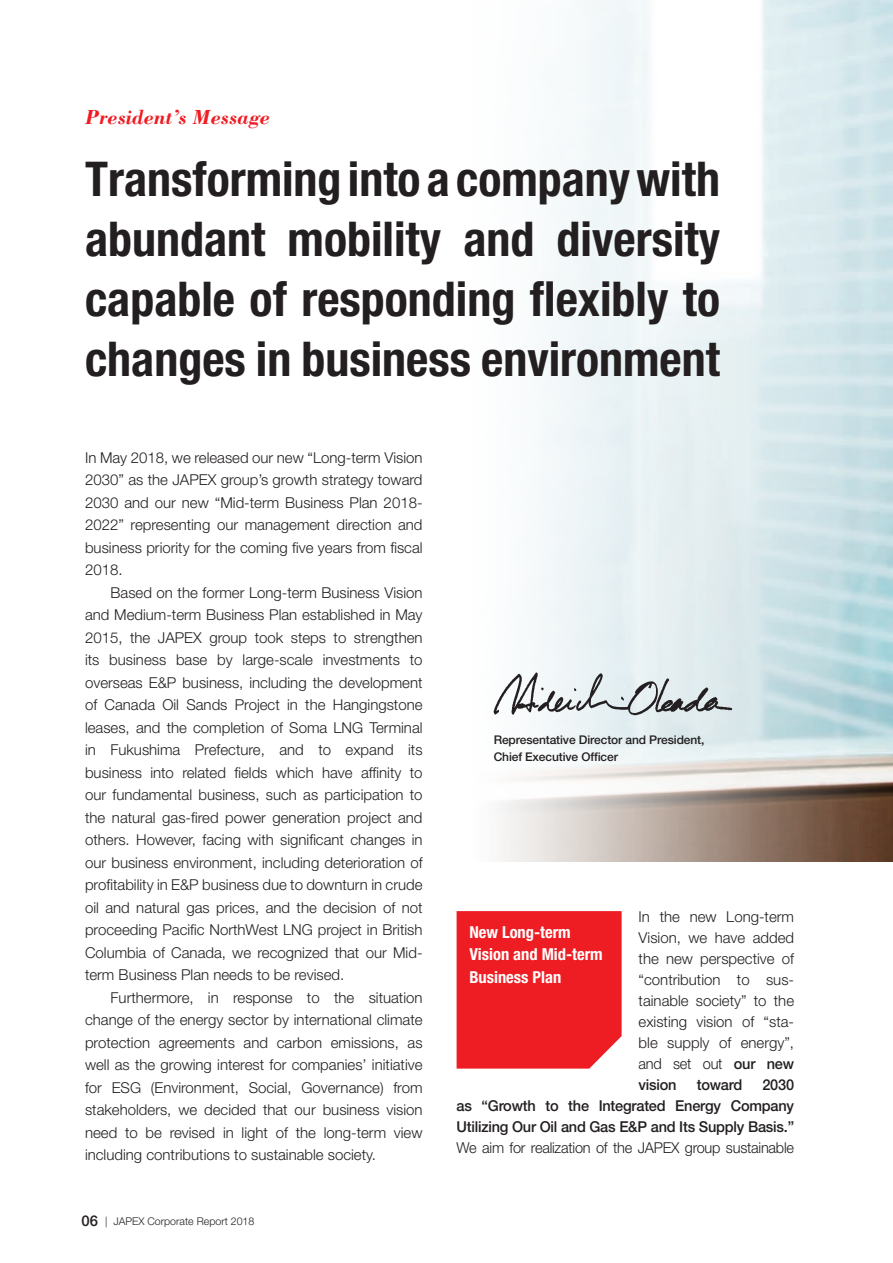
<style>
.page{position:relative;width:893px;height:1263px;background:#fff}
.page>*{position:absolute;margin:0;border:0;box-sizing:border-box;transform-origin:0 0}
.t1{font:700 condensed 48px/60px "Helvetica Neue LT Std";color:#231f20;text-align:justify}
.t2{font:italic 700 21px "Bodoni Std";color:#ee1d23}
.t3{font:700 condensed 16.5px/22.5px "Helvetica Neue LT Std";color:#fff}
.t4{font:300 15px/22.5px "Helvetica Neue LT Std";color:#231f20;text-align:justify}
.t5{font:500 15px/21px "Helvetica Neue LT Std";letter-spacing:-.015em;color:#231f20;text-align:justify}
.t6{font:500 12px/16.5px "Helvetica Neue LT Std";letter-spacing:-.01em;color:#231f20}
.t7{font:300 10.65px "Helvetica Neue LT Std";color:#231f20}
.s1{font-weight:500;font-size:14.85px}
.s2{font-weight:500}
</style>
<div class="page">
<img style="left:501px;top:0;width:392px;height:862px">
<div style="left:457px;top:911px;width:165px;height:157px;background:#ee1d23"></div>
<img style="left:493px;top:666px;width:253px;height:53px">
<h2 class="t2" style="left:85px;top:104px;width:186px">President’s Message</h2>
<h1 class="t1" style="left:85px;top:148px;width:637px">Transforming into a company with abundant mobility and diversity capable of responding flexibly to changes in business environment</h1>
<p class="t4" style="left:85px;top:446px;width:339px">In May 2018, we released our new “Long-term Vision 2030” as the JAPEX group’s growth strategy toward 2030 and our new “Mid-term Business Plan 2018- 2022” representing our management direction and business priority for the coming five years from fiscal 2018.</p>
<p class="t4" style="left:85px;top:581px;width:339px;text-indent:26px">Based on the former Long-term Business Vision and Medium-term Business Plan established in May 2015, the JAPEX group took steps to strengthen its business base by large-scale investments to overseas E&amp;P business, including the development of Canada Oil Sands Project in the Hangingstone leases, and the completion of Soma LNG Terminal in Fukushima Prefecture, and to expand its business into related fields which have affinity to our fundamental business, such as participation to the natural gas-fired power generation project and others. However, facing with significant changes in our business environment, including deterioration of profitability in E&amp;P business due to downturn in crude oil and natural gas prices, and the decision of not proceeding Pacific NorthWest LNG project in British Columbia of Canada, we recognized that our Mid&shy;term Business Plan needs to be revised.</p>
<p class="t4" style="left:85px;top:986px;width:339px;text-indent:26px">Furthermore, in response to the situation change of the energy sector by international climate protection agreements and carbon emissions, as well as the growing interest for companies’ initiative for ESG (Environment, Social, Governance) from stakeholders, we decided that our business vision need to be revised in light of the long-term view including contributions to sustainable society.</p>
<p class="t7" style="left:81px;top:1215px;width:174px"><span class="s1">06</span> | JAPEX Corporate Report 2018</p>
<p class="t6" style="left:494px;top:732px;width:212px">Representative Director and President,<br>Chief Executive Officer</p>
<p class="t4" style="left:639px;top:906px;width:157px;line-height:21px">In the new Long-term Vision, we have added the new perspective of “contribution to sus&shy;tainable society” to the existing vision of “sta&shy;ble supply of energy”, and set out <span class="s2">our new vision</span></p>
<p class="t3" style="left:469px;top:920px;width:135px">New Long-term<br>Vision and Mid-term<br>Business Plan</p>
<p class="t5" style="left:457px;top:1074px;width:339px;text-indent:306px">2030 as “Growth to the Integrated Energy Company Utilizing Our Oil and Gas E&amp;P and Its Supply Basis.”</p>
<p class="t4" style="left:457px;top:1136px;width:339px">We aim for realization of the JAPEX group sustainable</p>
<p class="t5" style="left:697px;top:1074px;width:47px">toward</p>
</div>
